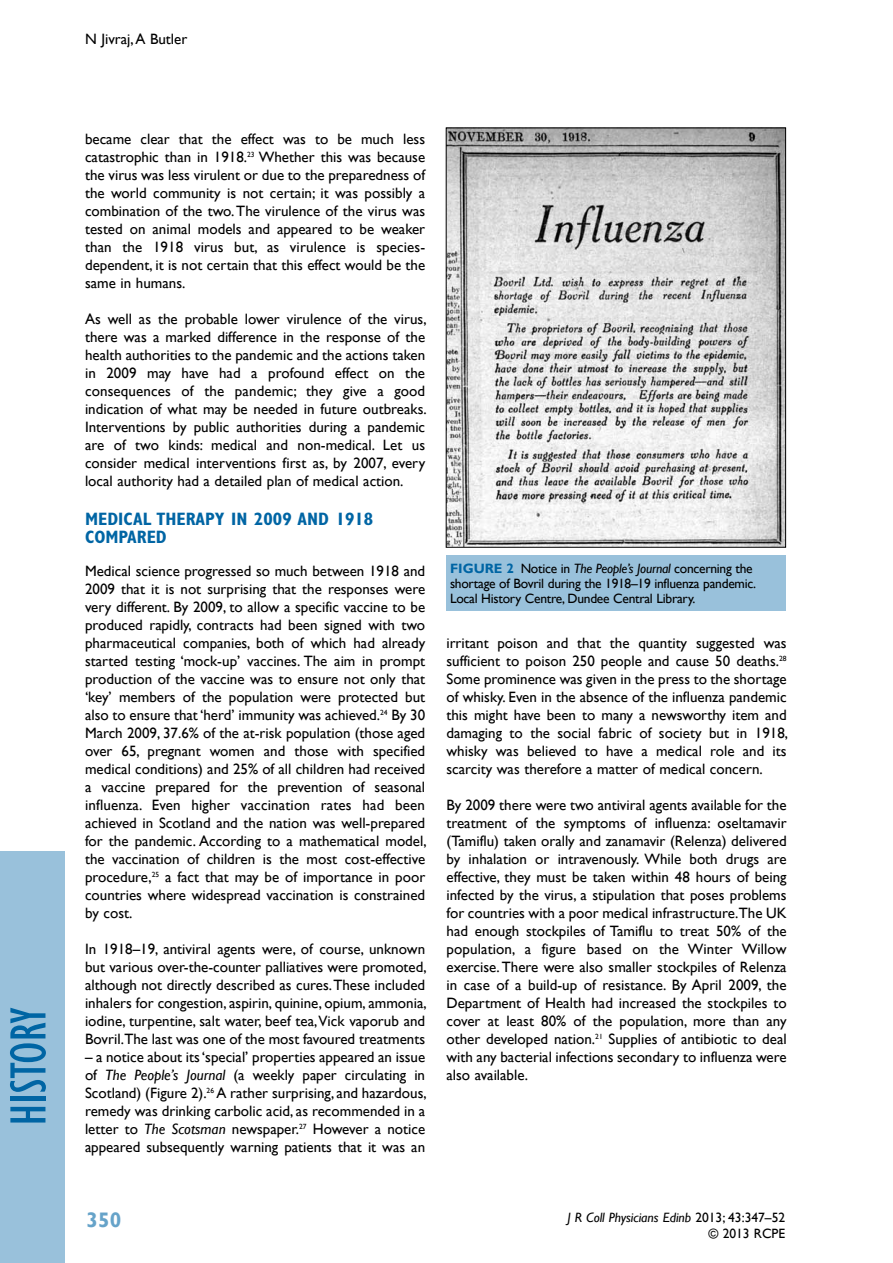
<style>
.page{position:relative;width:893px;height:1263px;background:#fff}
.page>*{position:absolute;margin:0;border:0;box-sizing:border-box;transform-origin:0 0}
.t1{font:condensed 52.5px "Gill Sans";color:#0065a4}
.t2{font:700 21px "Gill Sans";color:#66a3c9}
.t3{font:700 condensed 18px/18px "Gill Sans";color:#0065a4}
.t4{font:15px/18px "Gill Sans";color:#000;text-align:justify}
.t5{font:13.5px/15px "Gill Sans";letter-spacing:-.02em;color:#000}
.t6{font:13.5px/15.9px "Gill Sans";color:#000;text-align:right}
.s1{font-style:italic}
.s2{font-weight:700;color:#0065a4}
</style>
<div class="page">
<div style="left:0;top:851px;width:65px;height:412px;background:#99c1db"></div>
<img style="left:448px;top:130px;width:336px;height:416px">
<div style="left:446px;top:128px;width:340px;height:420px;border:1px solid #000"></div>
<div style="left:446px;top:555px;width:339px;height:55px;background:#99c1db"></div>
<h1 class="t1" style="left:-3px;top:1126px;width:120px;rotate:-90deg">history</h1>
<p class="t4" style="left:85px;top:31px;width:104px">N Jivraj, A Butler</p>
<p class="t4" style="left:85px;top:130px;width:342px">became clear that the effect was to be much less catastrophic than in 1918.<sup>23</sup> Whether this was because the virus was less virulent or due to the preparedness of the world community is not certain; it was possibly a combination of the two. The virulence of the virus was tested on animal models and appeared to be weaker than the 1918 virus but, as virulence is species&shy;dependent, it is not certain that this effect would be the same in humans.</p>
<p class="t4" style="left:85px;top:310px;width:343px">As well as the probable lower virulence of the virus, there was a marked difference in the response of the health authorities to the pandemic and the actions taken in 2009 may have had a profound effect on the consequences of the pandemic; they give a good indication of what may be needed in future outbreaks.<br>Interventions by public authorities during a pandemic are of two kinds: medical and non-medical. Let us consider medical interventions first as, by 2007, every local authority had a detailed plan of medical action.</p>
<p class="t3" style="left:85px;top:510px;width:290px">MEDICAL THERAPY IN 2009 AND 1918<br>COMPARED</p>
<p class="t4" style="left:85px;top:562px;width:343px">Medical science progressed so much between 1918 and 2009 that it is not surprising that the responses were very different. By 2009, to allow a specific vaccine to be produced rapidly, contracts had been signed with two pharmaceutical companies, both of which had already started testing ‘mock-up’ vaccines. The aim in prompt production of the vaccine was to ensure not only that ‘key’ members of the population were protected but also to ensure that ‘herd’ immunity was achieved.<sup>24</sup> By 30<br>March 2009, 37.6% of the at-risk population (those aged over 65, pregnant women and those with specified medical conditions) and 25% of all children had received a vaccine prepared for the prevention of seasonal influenza. Even higher vaccination rates had been achieved in Scotland and the nation was well-prepared for the pandemic. According to a mathematical model, the vaccination of children is the most cost-effective procedure,<sup>25</sup> a fact that may be of importance in poor countries where widespread vaccination is constrained by cost.</p>
<p class="t4" style="left:85px;top:940px;width:343px">In 1918–19, antiviral agents were, of course, unknown but various over-the-counter palliatives were promoted, although not directly described as cures. These included inhalers for congestion, aspirin, quinine, opium, ammonia, iodine, turpentine, salt water, beef tea, Vick vaporub and Bovril.The last was one of the most favoured treatments</p>
<p class="t4" style="left:85px;top:1048px;width:343px">– a notice about its ‘special’ properties appeared an issue of <span class="s1">The People’s Journal</span> (a weekly paper circulating in Scotland) (Figure 2).<sup>26</sup> A rather surprising, and hazardous, remedy was drinking carbolic acid, as recommended in a letter to <span class="s1">The Scotsman</span> newspaper.<sup>27</sup> However a notice appeared subsequently warning patients that it was an</p>
<p class="t5" style="left:450px;top:561px;width:308px"><span class="s2">FIGURE 2</span> Notice in <span class="s1">The People’s Journal</span> concerning the shortage of Bovril during the 1918–19 influenza pandemic.<br>Local History Centre, Dundee Central Library.</p>
<p class="t4" style="left:446px;top:634px;width:343px">irritant poison and that the quantity suggested was sufficient to poison 250 people and cause 50 deaths.<sup>28<br></sup>Some prominence was given in the press to the shortage of whisky. Even in the absence of the influenza pandemic this might have been to many a newsworthy item and damaging to the social fabric of society but in 1918, whisky was believed to have a medical role and its scarcity was therefore a matter of medical concern.</p>
<p class="t4" style="left:446px;top:796px;width:342px">By 2009 there were two antiviral agents available for the treatment of the symptoms of influenza: oseltamavir (Tamiflu) taken orally and zanamavir (Relenza) delivered by inhalation or intravenously. While both drugs are effective, they must be taken within 48 hours of being infected by the virus, a stipulation that poses problems for countries with a poor medical infrastructure.The UK had enough stockpiles of Tamiflu to treat 50% of the population, a figure based on the Winter Willow exercise. There were also smaller stockpiles of Relenza in case of a build-up of resistance. By April 2009, the Department of Health had increased the stockpiles to cover at least 80% of the population, more than any other developed nation.<sup>21</sup> Supplies of antibiotic to deal with any bacterial infections secondary to influenza were also available.</p>
<h2 class="t2" style="left:87px;top:1207px;width:36px">350</h2>
<p class="t6" style="left:568px;top:1210px;width:219px"><span class="s1">J R Coll Physicians Edinb</span> 2013; 43:347–52 © 2013 RCPE</p>
</div>
